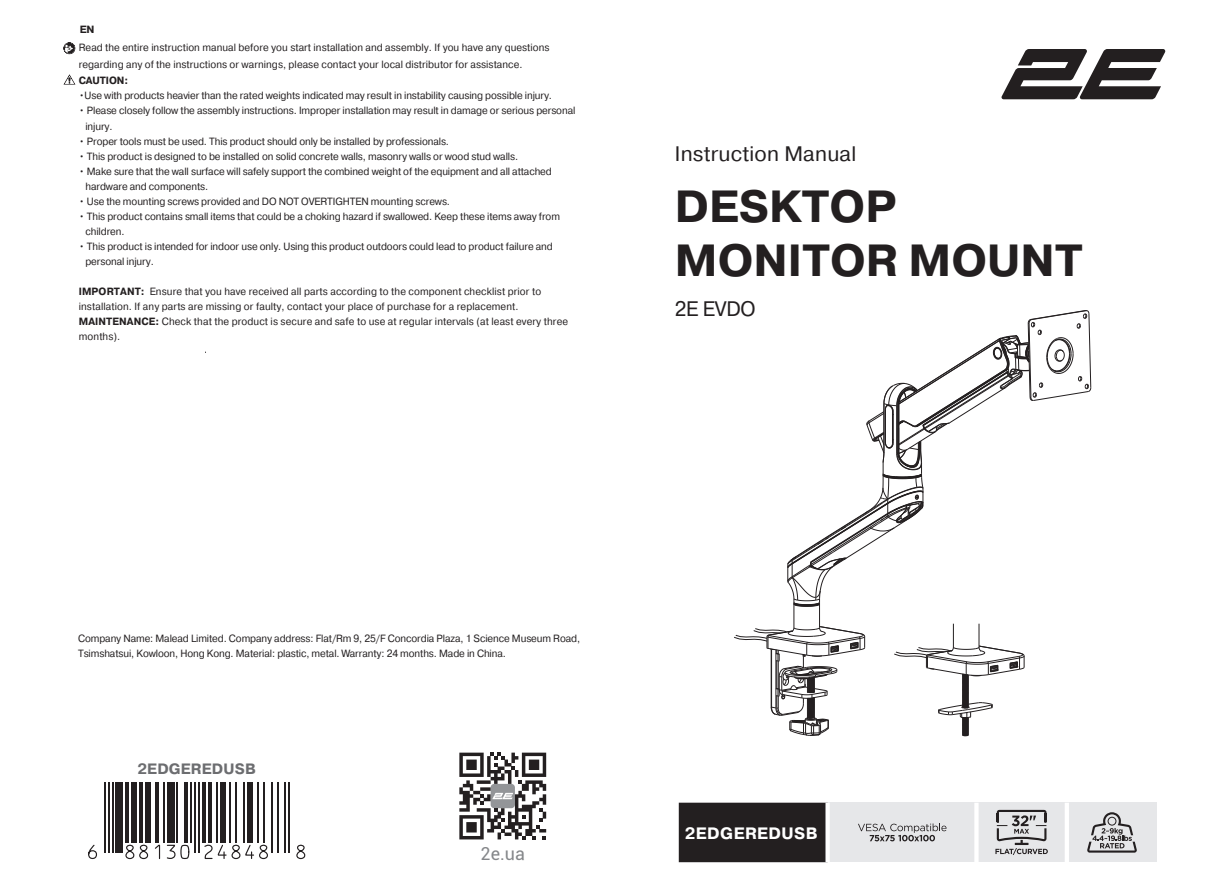
<style>
.page{position:relative;width:1212px;height:893px;background:#fff}
.page>*{position:absolute;margin:0;border:0;box-sizing:border-box;transform-origin:0 0}
.t1{font:700 45px/54px "Pragmatica";color:#231f20}
.t2{font:21px "Pragmatica";letter-spacing:.01em;color:#231f20}
.t3{font:21px "Pragmatica";letter-spacing:.01em;color:#231f20;scale:.95 1}
.t4{font:17.85px "Roboto";color:#85878a}
.t5{font:700 16.5px "Pragmatica";letter-spacing:.025em;color:#fff}
.t6{font:700 15px "Pragmatica";letter-spacing:.01em;color:#6c6d70}
.t7{font:10.5px/15px "Pragmatica";letter-spacing:-.01em;color:#231f20;scale:.95 1}
.t8{font:10.5px/15px "Pragmatica";letter-spacing:.01em;color:#231f20;scale:.95 1}
.t9{font:700 10.5px "Pragmatica";color:#231f20}
.s1{font-weight:700}
</style>
<div class="page">
<svg style="left:1001px;top:49px;width:165px;height:50px"></svg>
<div style="left:828px;top:803px;width:329px;height:59px;background:#e6e7e9"></div>
<div style="left:679px;top:803px;width:146px;height:59px;background:#231f20"></div>
<div style="left:825px;top:803px;width:5px;height:59px;background:#fff"></div>
<hr style="left:974px;top:803px;width:4px;height:59px;background:#fff">
<hr style="left:1065px;top:803px;width:4px;height:59px;background:#fff">
<svg style="left:1087px;top:812px;width:50px;height:41px"></svg>
<svg style="left:858px;top:823px;width:88px;height:18px"></svg>
<svg style="left:995px;top:810px;width:53px;height:45px"></svg>
<svg style="left:734px;top:310px;width:358px;height:427px"></svg>
<svg style="left:63px;top:42px;width:12px;height:12px"></svg>
<svg style="left:63px;top:74px;width:12px;height:11px"></svg>
<svg style="left:459px;top:752px;width:88px;height:88px"></svg>
<svg style="left:459px;top:753px;width:87px;height:86px"></svg>
<hr style="left:104px;top:782px;width:2px;height:70px;background:#231f20">
<hr style="left:108px;top:782px;width:2px;height:70px;background:#231f20">
<hr style="left:112px;top:782px;width:2px;height:70px;background:#231f20">
<div style="left:116px;top:782px;width:7px;height:70px;background:#231f20"></div>
<hr style="left:125px;top:782px;width:4px;height:60px;background:#231f20">
<div style="left:131px;top:782px;width:6px;height:60px;background:#231f20"></div>
<hr style="left:139px;top:782px;width:4px;height:60px;background:#231f20">
<div style="left:145px;top:782px;width:6px;height:60px;background:#231f20"></div>
<hr style="left:155px;top:782px;width:4px;height:60px;background:#231f20">
<hr style="left:163px;top:782px;width:2px;height:60px;background:#231f20">
<div style="left:167px;top:782px;width:7px;height:60px;background:#231f20"></div>
<hr style="left:176px;top:782px;width:2px;height:60px;background:#231f20">
<hr style="left:184px;top:782px;width:4px;height:60px;background:#231f20">
<hr style="left:190px;top:782px;width:2px;height:60px;background:#231f20">
<hr style="left:194px;top:782px;width:2px;height:70px;background:#231f20">
<hr style="left:198px;top:782px;width:2px;height:70px;background:#231f20">
<hr style="left:202px;top:782px;width:4px;height:60px;background:#231f20">
<hr style="left:208px;top:782px;width:4px;height:60px;background:#231f20">
<hr style="left:216px;top:782px;width:2px;height:60px;background:#231f20">
<div style="left:220px;top:782px;width:6px;height:60px;background:#231f20"></div>
<hr style="left:229px;top:782px;width:2px;height:60px;background:#231f20">
<hr style="left:235px;top:782px;width:2px;height:60px;background:#231f20">
<hr style="left:243px;top:782px;width:2px;height:60px;background:#231f20">
<div style="left:247px;top:782px;width:6px;height:60px;background:#231f20"></div>
<hr style="left:257px;top:782px;width:2px;height:60px;background:#231f20">
<hr style="left:263px;top:782px;width:2px;height:60px;background:#231f20">
<hr style="left:271px;top:782px;width:2px;height:70px;background:#231f20">
<hr style="left:277px;top:782px;width:2px;height:70px;background:#231f20">
<hr style="left:284px;top:782px;width:2px;height:70px;background:#231f20">
<hr style="left:288px;top:782px;width:2px;height:70px;background:#231f20">
<svg style="left:88px;top:844px;width:9px;height:16px"></svg>
<svg style="left:125px;top:844px;width:65px;height:16px"></svg>
<svg style="left:204px;top:844px;width:64px;height:16px"></svg>
<svg style="left:296px;top:844px;width:10px;height:16px"></svg>
<p class="t9" style="left:80px;top:23px;width:16px">EN</p>
<p class="t7" style="left:79px;top:40px;width:497px;line-height:16.5px">Read the entire instruction manual before you start installation and assembly. If you have any questions regarding any of the instructions or warnings, please contact your local distributor for assistance.<br><span class="s1">CAUTION:</span></p>
<p class="t7" style="left:79px;top:89px;width:500px">•Use with products heavier than the rated weights indicated may result in instability causing possible injury.</p>
<p class="t7" style="left:85px;top:104px;width:517px;text-indent:-7px">• Please closely follow the assembly instructions. Improper installation may result in damage or serious personal injury.</p>
<p class="t7" style="left:79px;top:134px;width:391px">• Proper tools must be used. This product should only be installed by professionals.</p>
<p class="t7" style="left:79px;top:149px;width:464px">• This product is designed to be installed on solid concrete walls, masonry walls or wood stud walls.</p>
<p class="t7" style="left:85px;top:164px;width:492px;text-indent:-7px">• Make sure that the wall surface will safely support the combined weight of the equipment and all attached hardware and components.</p>
<p class="t7" style="left:79px;top:194px;width:392px">• Use the mounting screws provided and DO NOT OVERTIGHTEN mounting screws.</p>
<p class="t7" style="left:85px;top:209px;width:501px;text-indent:-7px">• This product contains small items that could be a choking hazard if swallowed. Keep these items away from children.</p>
<p class="t7" style="left:85px;top:239px;width:493px;text-indent:-7px">• This product is intended for indoor use only. Using this product outdoors could lead to product failure and personal injury.</p>
<p class="t8" style="left:79px;top:284px;width:517px"><span class="s1">IMPORTANT:</span> Ensure that you have received all parts according to the component checklist prior to installation. If any parts are missing or faulty, contact your place of purchase for a replacement.<br><span class="s1">MAINTENANCE:</span> Check that the product is secure and safe to use at regular intervals (at least every three months).</p>
<p class="t2" style="left:675px;top:140px;width:183px">Instruction Manual</p>
<p class="t1" style="left:675px;top:180px;width:409px">DESKTOP<br>MONITOR MOUNT</p>
<p class="t3" style="left:675px;top:296px;width:87px">2E EVDO</p>
<p class="t7" style="left:78px;top:631px;width:530px">Company Name: Malead Limited. Company address: Flat/Rm 9, 25/F Concordia Plaza, 1 Science Museum Road,<br>Tsimshatsui, Kowloon, Hong Kong. Material: plastic, metal. Warranty: 24 months. Made in China.</p>
<p class="t6" style="left:137px;top:759px;width:120px">2EDGEREDUSB</p>
<p class="t4" style="left:481px;top:841px;width:46px">2e.ua</p>
<p class="t5" style="left:685px;top:822px;width:134px">2EDGEREDUSB</p>
</div>
